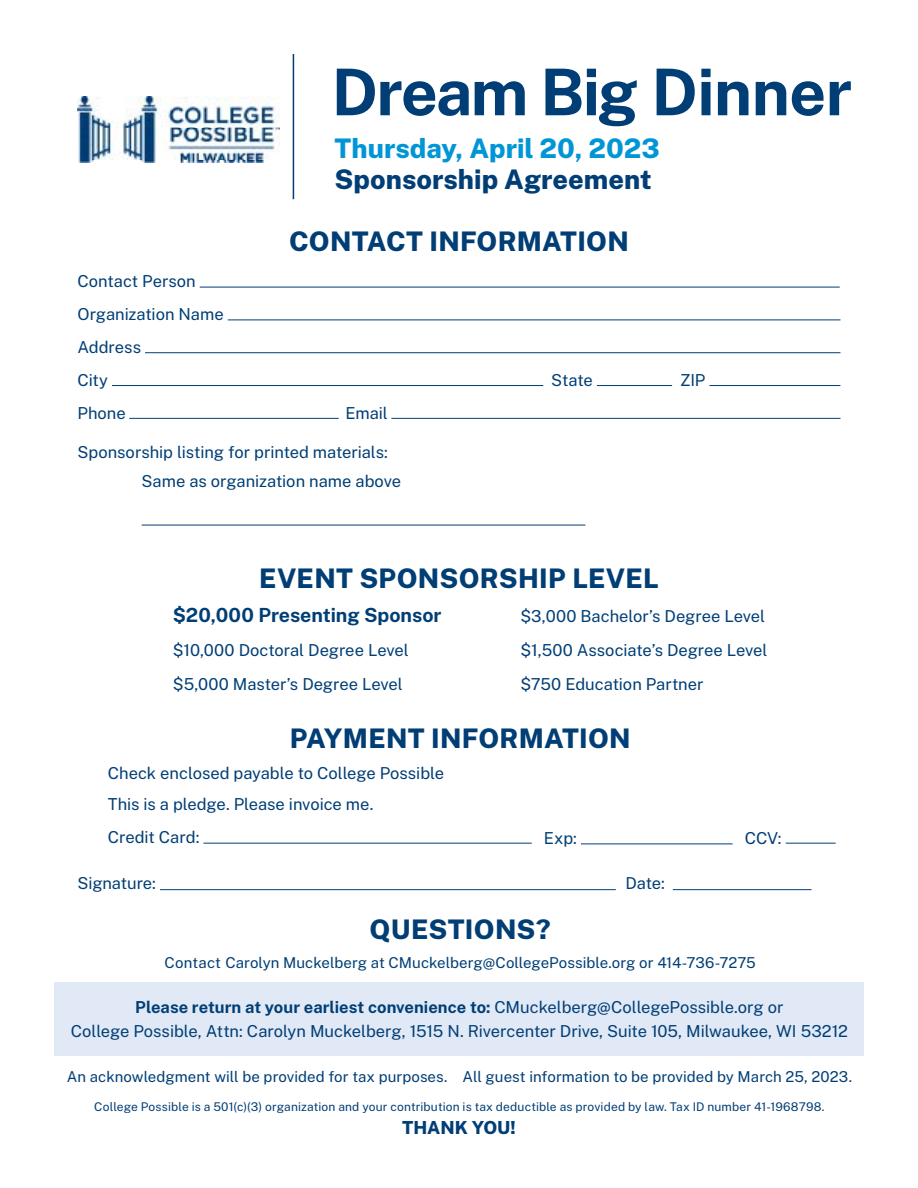
<style>
.page{position:relative;width:918px;height:1188px;background:#fff}
.page>*{position:absolute;margin:0;border:0;box-sizing:border-box;transform-origin:0 0}
.t1{font:700 64.5px "Public Sans";letter-spacing:-.025em;color:#003e75}
.t2{font:800 27px "Public Sans";letter-spacing:.005em;color:#003e75}
.t3{font:800 27px "Public Sans";color:#0096d6}
.t4{font:700 19.5px "Public Sans";color:#003e75}
.t5{font:800 18px "Public Sans";color:#003e75}
.t6{font:16.5px/32.8px "Public Sans";color:#003e75}
.t7{font:15px "Public Sans";letter-spacing:.005em;color:#003e75}
.t8{font:12px "Public Sans";letter-spacing:.015em;color:#003e75}
.s1{font-weight:700}
</style>
<div class="page">
<div style="left:54px;top:983px;width:810px;height:73px;background:#e1e8f6"></div>
<hr style="left:200px;top:287px;width:640px;height:1px;background:#003e75">
<hr style="left:228px;top:320px;width:613px;height:1px;background:#003e75">
<hr style="left:145px;top:352px;width:695px;height:1px;background:#003e75">
<hr style="left:112px;top:385px;width:431px;height:1px;background:#003e75">
<hr style="left:597px;top:385px;width:75px;height:1px;background:#003e75">
<hr style="left:709px;top:385px;width:131px;height:1px;background:#003e75">
<hr style="left:129px;top:418px;width:210px;height:1px;background:#003e75">
<hr style="left:391px;top:418px;width:450px;height:1px;background:#003e75">
<hr style="left:142px;top:525px;width:443px;height:1px;background:#003e75">
<hr style="left:203px;top:843px;width:329px;height:1px;background:#003e75">
<hr style="left:581px;top:844px;width:152px;height:1px;background:#003e75">
<hr style="left:786px;top:843px;width:50px;height:1px;background:#003e75">
<hr style="left:160px;top:889px;width:456px;height:1px;background:#003e75">
<hr style="left:673px;top:889px;width:139px;height:1px;background:#003e75">
<hr style="left:293px;top:54px;width:1px;height:145px;background:#003e75">
<img style="left:77px;top:97px;width:203px;height:66px">
<h1 class="t1" style="left:332px;top:44px;width:522px">Dream Big Dinner</h1>
<h2 class="t3" style="left:335px;top:127px;width:327px">Thursday, April 20, 2023</h2>
<h2 class="t2" style="left:335px;top:159px;width:319px">Sponsorship Agreement</h2>
<p class="t6" style="left:77px;top:264px;width:148px">Contact Person<br>Organization Name<br>Address<br>City</p>
<h2 class="t2" style="left:289px;top:221px;width:341px">CONTACT INFORMATION</h2>
<p class="t6" style="left:551px;top:363px;width:43px">State</p>
<p class="t6" style="left:680px;top:363px;width:27px">ZIP</p>
<p class="t6" style="left:77px;top:396px;width:50px">Phone</p>
<p class="t6" style="left:346px;top:396px;width:44px">Email</p>
<p class="t6" style="left:142px;top:437px;width:261px;line-height:28.3px;text-indent:-64px">Sponsorship listing for printed materials:<br>Same as organization name above</p>
<h2 class="t2" style="left:259px;top:558px;width:401px">EVENT SPONSORSHIP LEVEL</h2>
<p class="t4" style="left:173px;top:601px;width:270px">$20,000 Presenting Sponsor</p>
<p class="t6" style="left:173px;top:632px;width:238px;line-height:33.6px">$10,000 Doctoral Degree Level $5,000 Master’s Degree Level</p>
<p class="t6" style="left:520px;top:599px;width:249px;line-height:33.6px">$3,000 Bachelor’s Degree Level $1,500 Associate’s Degree Level $750 Education Partner</p>
<h2 class="t2" style="left:290px;top:718px;width:342px">PAYMENT INFORMATION</h2>
<p class="t6" style="left:108px;top:756px;width:338px;line-height:31.3px">Check enclosed payable to College Possible<br>This is a pledge. Please invoice me.</p>
<p class="t6" style="left:108px;top:820px;width:93px">Credit Card:</p>
<p class="t6" style="left:544px;top:820px;width:35px">Exp:</p>
<p class="t6" style="left:745px;top:820px;width:38px">CCV:</p>
<p class="t6" style="left:77px;top:866px;width:80px">Signature:</p>
<p class="t6" style="left:625px;top:866px;width:41px">Date:</p>
<h2 class="t2" style="left:370px;top:909px;width:183px">QUESTIONS?</h2>
<p class="t7" style="left:165px;top:952px;width:593px">Contact Carolyn Muckelberg at CMuckelberg@CollegePossible.org or 414-736-7275</p>
<p class="t6" style="left:71px;top:994px;width:779px;line-height:24px;text-align:center"><span class="s1">Please return at your earliest convenience to:</span> CMuckelberg@CollegePossible.org or<br>College Possible, Attn: Carolyn Muckelberg, 1515 N. Rivercenter Drive, Suite 105, Milwaukee, WI 53212</p>
<p class="t7" style="left:67px;top:1066px;width:787px">An acknowledgment will be provided for tax purposes. All guest information to be provided by March 25, 2023.</p>
<p class="t8" style="left:94px;top:1098px;width:732px">College Possible is a 501(c)(3) organization and your contribution is tax deductible as provided by law. Tax ID number 41-1968798.</p>
<p class="t5" style="left:402px;top:1114px;width:115px">THANK YOU!</p>
</div>
